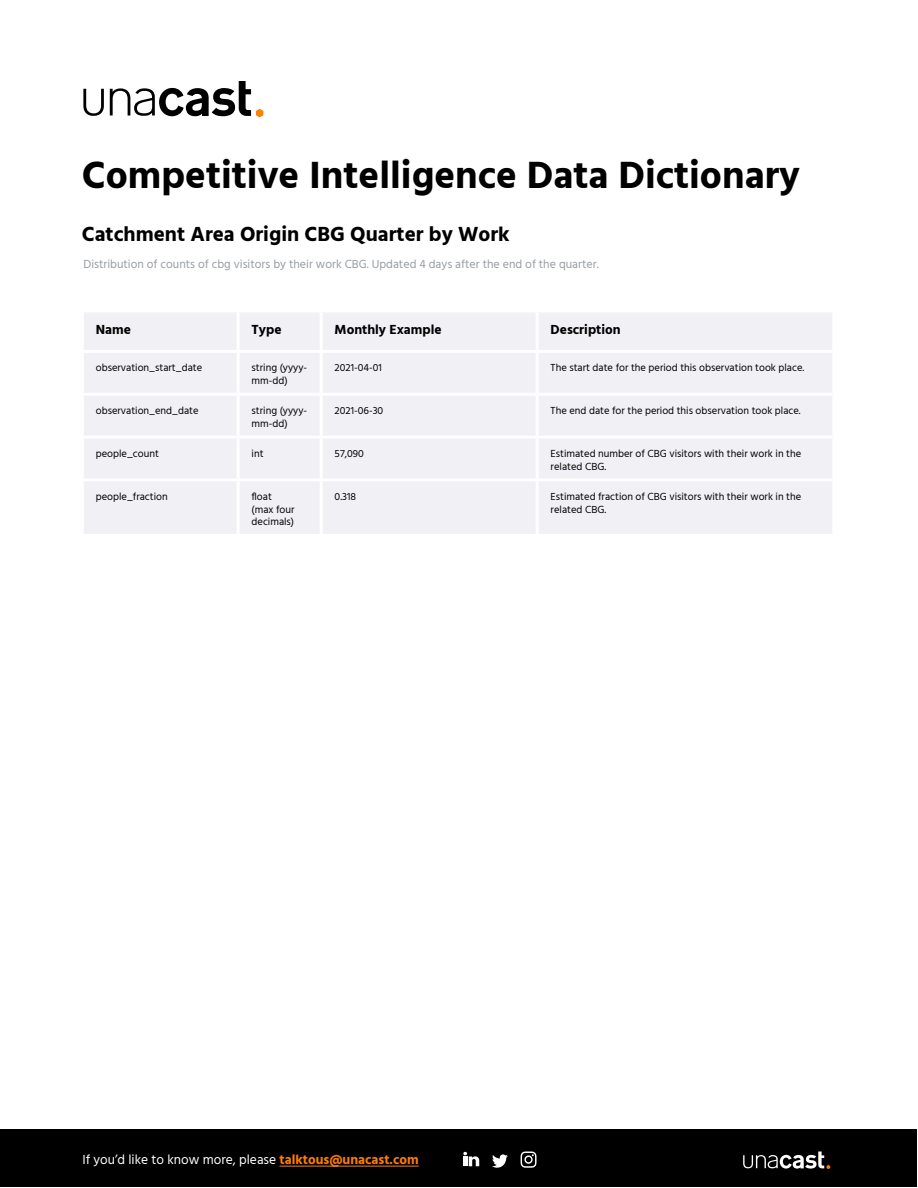
<style>
.page{position:relative;width:918px;height:1188px;background:#fff}
.page>*{position:absolute;margin:0;border:0;box-sizing:border-box;transform-origin:0 0}
.t1{font:700 39px "Hind";color:#000}
.t2{font:700 21px "Hind";color:#000}
.t3{font:13.5px "Hind";color:#fff}
.t4{font:700 13.5px "Hind";color:#000}
.t5{font:12px "Hind";color:#979da4}
.t6{font:10.5px/12.6px "Hind";color:#000}
.s1{font-weight:700;color:#ff7d03}
</style>
<div class="page">
<svg style="left:83px;top:81px;width:180px;height:36px"></svg>
<div style="left:1px;top:1129px;width:916px;height:58px;background:#000"></div>
<hr style="left:280px;top:1166px;width:139px;height:1px;background:#ff7d03">
<svg style="left:743px;top:1152px;width:87px;height:17px"></svg>
<svg style="left:492px;top:1154px;width:16px;height:14px"></svg>
<svg style="left:463px;top:1152px;width:16px;height:14px"></svg>
<svg style="left:521px;top:1152px;width:16px;height:16px"></svg>
<div style="left:84px;top:313px;width:451px;height:37px;background:#f1f1f5"></div>
<div style="left:537px;top:311px;width:297px;height:40px;background:#f1f1f5"></div>
<div style="left:84px;top:353px;width:451px;height:181px;background:#f1f1f5"></div>
<div style="left:539px;top:353px;width:293px;height:181px;background:#f1f1f5"></div>
<hr style="left:237px;top:312px;width:3px;height:38px;background:#fff">
<hr style="left:320px;top:312px;width:3px;height:38px;background:#fff">
<hr style="left:537px;top:309px;width:298px;height:3px;background:#fff">
<hr style="left:536px;top:312px;width:3px;height:38px;background:#fff">
<hr style="left:832px;top:312px;width:3px;height:38px;background:#fff">
<hr style="left:237px;top:353px;width:3px;height:40px;background:#fff">
<hr style="left:320px;top:353px;width:3px;height:40px;background:#fff">
<hr style="left:537px;top:350px;width:298px;height:3px;background:#fff">
<hr style="left:81px;top:393px;width:157px;height:3px;background:#fff">
<hr style="left:238px;top:393px;width:83px;height:3px;background:#fff">
<hr style="left:237px;top:396px;width:3px;height:40px;background:#fff">
<hr style="left:321px;top:393px;width:216px;height:3px;background:#fff">
<hr style="left:320px;top:396px;width:3px;height:40px;background:#fff">
<hr style="left:537px;top:393px;width:298px;height:3px;background:#fff">
<hr style="left:81px;top:436px;width:157px;height:3px;background:#fff">
<hr style="left:238px;top:436px;width:83px;height:3px;background:#fff">
<hr style="left:237px;top:439px;width:3px;height:39px;background:#fff">
<hr style="left:321px;top:436px;width:216px;height:3px;background:#fff">
<hr style="left:320px;top:439px;width:3px;height:39px;background:#fff">
<hr style="left:537px;top:436px;width:298px;height:3px;background:#fff">
<hr style="left:81px;top:478px;width:157px;height:3px;background:#fff">
<hr style="left:238px;top:478px;width:83px;height:3px;background:#fff">
<hr style="left:237px;top:481px;width:3px;height:53px;background:#fff">
<hr style="left:321px;top:478px;width:216px;height:3px;background:#fff">
<hr style="left:320px;top:481px;width:3px;height:53px;background:#fff">
<hr style="left:537px;top:478px;width:298px;height:3px;background:#fff">
<h1 class="t1" style="left:82px;top:152px;width:720px">Competitive Intelligence Data Dictionary</h1>
<h2 class="t2" style="left:82px;top:222px;width:429px">Catchment Area Origin CBG Quarter by Work</h2>
<p class="t5" style="left:83px;top:256px;width:517px">Distribution of counts of cbg visitors by their work CBG. Updated 4 days after the end of the quarter.</p>
<p class="t4" style="left:96px;top:321px;width:37px">Name</p>
<p class="t4" style="left:252px;top:321px;width:31px">Type</p>
<p class="t4" style="left:335px;top:321px;width:109px">Monthly Example</p>
<p class="t4" style="left:551px;top:321px;width:72px">Description</p>
<p class="t6" style="left:96px;top:362px;width:108px">observation_start_date</p>
<p class="t6" style="left:252px;top:362px;width:57px">string (yyyy&shy;mm-dd)</p>
<p class="t6" style="left:335px;top:362px;width:49px">2021-04-01</p>
<p class="t6" style="left:551px;top:362px;width:255px">The start date for the period this observation took place.</p>
<p class="t6" style="left:96px;top:405px;width:104px">observation_end_date</p>
<p class="t6" style="left:252px;top:405px;width:57px">string (yyyy&shy;mm-dd)</p>
<p class="t6" style="left:335px;top:405px;width:50px">2021-06-30</p>
<p class="t6" style="left:551px;top:405px;width:252px">The end date for the period this observation took place.</p>
<p class="t6" style="left:96px;top:448px;width:65px">people_count</p>
<p class="t6" style="left:252px;top:448px;width:13px">int</p>
<p class="t6" style="left:335px;top:448px;width:31px">57,090</p>
<p class="t6" style="left:551px;top:448px;width:252px">Estimated number of CBG visitors with their work in the related CBG.</p>
<p class="t6" style="left:96px;top:491px;width:73px">people_fraction</p>
<p class="t6" style="left:252px;top:491px;width:45px">float (max four decimals)</p>
<p class="t6" style="left:335px;top:491px;width:23px">0.318</p>
<p class="t6" style="left:551px;top:491px;width:252px">Estimated fraction of CBG visitors with their work in the related CBG.</p>
<p class="t3" style="left:82px;top:1151px;width:338px">If you’d like to know more, please <span class="s1">talktous@unacast.com</span></p>
</div>
